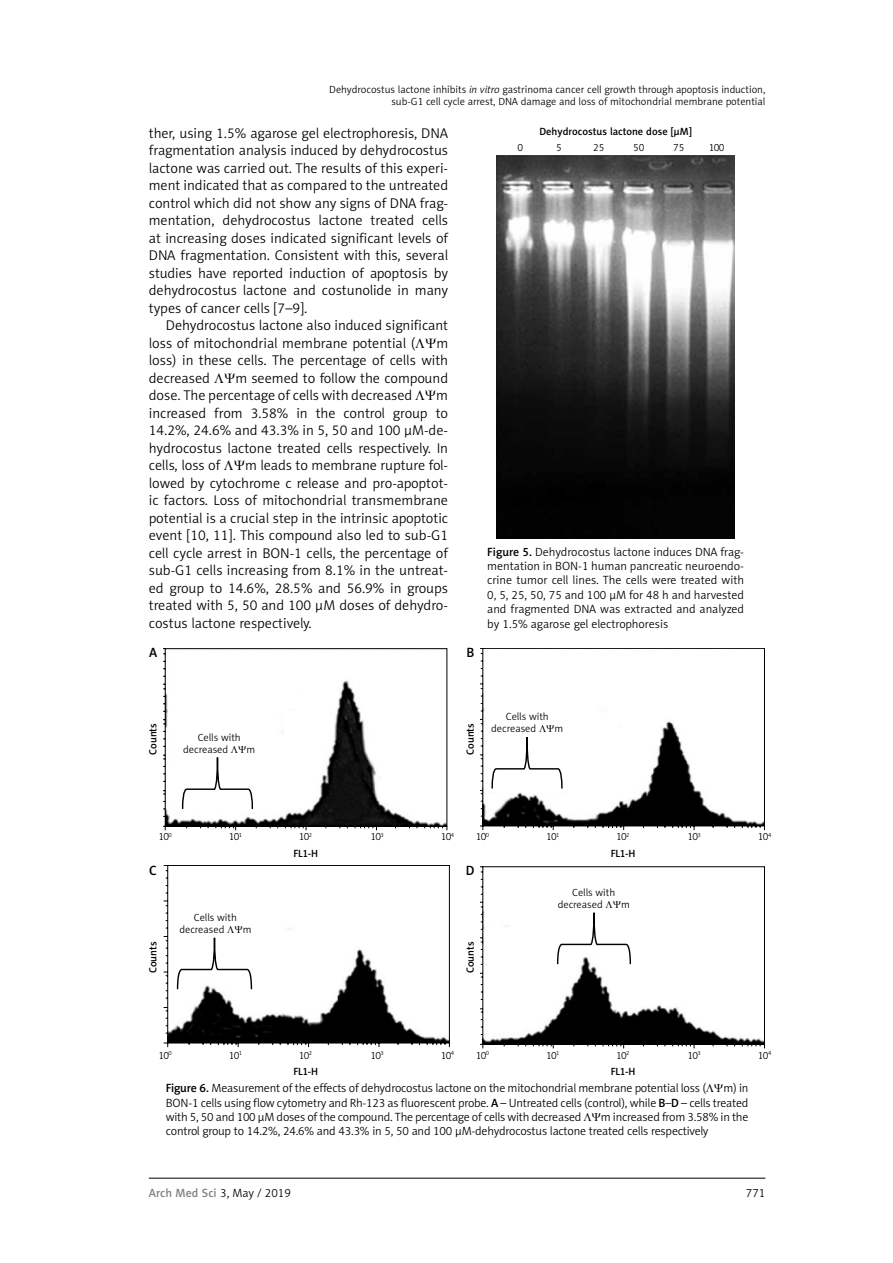
<style>
.page{position:relative;width:893px;height:1263px;background:#fff}
.page>*{position:absolute;margin:0;border:0;box-sizing:border-box;transform-origin:0 0}
.t1{font:14.25px/17.5px "Naomi Sans EFN Light";color:#000;text-align:justify}
.t2{font:13.5px "Naomi Sans EFN Medium";color:#000}
.t3{font:12px/14.4px "Naomi Sans EFN Light";letter-spacing:-.015em;color:#000;text-align:justify}
.t4{font:12px "Naomi Sans EFN Medium";color:#808285}
.t5{font:10.5px/12px "Naomi Sans EFN Light";color:#000}
.t6{font:10.5px "Naomi Sans EFN Medium";color:#000}
.s1{font-style:italic}
.s2{font-family:"Naomi Sans EFN Medium"}
.s3{font-family:"Naomi Sans EFN Light";color:#000}
</style>
<div class="page">
<hr style="left:149px;top:1178px;width:616px;height:1px;background:#000">
<img style="left:497px;top:156px;width:238px;height:382px">
<svg style="left:164px;top:648px;width:284px;height:183px"></svg>
<svg style="left:164px;top:865px;width:286px;height:182px"></svg>
<svg style="left:481px;top:648px;width:284px;height:182px"></svg>
<svg style="left:481px;top:866px;width:284px;height:182px"></svg>
<svg style="left:181px;top:746px;width:73px;height:64px"></svg>
<svg style="left:170px;top:926px;width:100px;height:76px"></svg>
<svg style="left:491px;top:724px;width:72px;height:66px"></svg>
<svg style="left:547px;top:894px;width:94px;height:79px"></svg>
<p class="t5" style="left:329px;top:83px;width:438px;line-height:12.6px;text-align:right">Dehydrocostus lactone inhibits <span class="s1">in vitro</span> gastrinoma cancer cell growth through apoptosis induction, sub-G1 cell cycle arrest, DNA damage and loss of mitochondrial membrane potential</p>
<p class="t1" style="left:149px;top:124px;width:301px">ther, using 1.5% agarose gel electrophoresis, DNA fragmentation analysis induced by dehydrocostus lactone was carried out. The results of this experi&shy;ment indicated that as compared to the untreated control which did not show any signs of DNA frag&shy;mentation, dehydrocostus lactone treated cells at increasing doses indicated significant levels of DNA fragmentation. Consistent with this, several studies have reported induction of apoptosis by dehydrocostus lactone and costunolide in many types of cancer cells [7–9].</p>
<p class="t1" style="left:149px;top:317px;width:301px;text-indent:17px">Dehydrocostus lactone also induced significant loss of mitochondrial membrane potential (</p>
<p class="t1" style="left:149px;top:334px;width:301px;text-indent:287px">m loss) in these cells. The percentage of cells with decreased</p>
<p class="t1" style="left:149px;top:369px;width:301px;text-indent:87px">m seemed to follow the compound dose. The percentage of cells with decreased</p>
<p class="t1" style="left:149px;top:387px;width:301px;text-indent:287px">m increased from 3.58% in the control group to 14.2%, 24.6% and 43.3% in 5, 50 and 100 µM-de&shy;hydrocostus lactone treated cells respectively. In cells, loss of</p>
<p class="t1" style="left:149px;top:457px;width:301px;text-indent:96px">m leads to membrane rupture fol&shy;lowed by cytochrome c release and pro-apoptot&shy;ic factors. Loss of mitochondrial transmembrane potential is a crucial step in the intrinsic apoptotic event [10, 11]. This compound also led to sub-G1 cell cycle arrest in BON-1 cells, the percentage of sub-G1 cells increasing from 8.1% in the untreat&shy;ed group to 14.6%, 28.5% and 56.9% in groups treated with 5, 50 and 100 µM doses of dehydro&shy;costus lactone respectively.</p>
<p class="t2" style="left:149px;top:644px;width:10px">A</p>
<p class="t6" style="left:540px;top:125px;width:154px">Dehydrocostus lactone dose [µM]</p>
<p class="t5" style="left:517px;top:142px;width:7px">0</p>
<p class="t5" style="left:556px;top:142px;width:7px">5</p>
<p class="t5" style="left:593px;top:142px;width:13px">25</p>
<p class="t5" style="left:633px;top:142px;width:13px">50</p>
<p class="t5" style="left:673px;top:142px;width:13px">75</p>
<p class="t5" style="left:709px;top:142px;width:17px">100</p>
<p class="t2" style="left:466px;top:644px;width:9px">B</p>
<p class="t3" style="left:487px;top:544px;width:258px"><span class="s2">Figure 5.</span> Dehydrocostus lactone induces DNA frag&shy;mentation in BON-1 human pancreatic neuroendo&shy;crine tumor cell lines. The cells were treated with 0, 5, 25, 50, 75 and 100 µM for 48 h and harvested and fragmented DNA was extracted and analyzed by 1.5% agarose gel electrophoresis</p>
<p class="t6" style="left:147px;top:755px;width:33px;rotate:-90deg">Counts</p>
<p class="t5" style="left:183px;top:731px;width:59px;text-indent:15px">Cells with decreased</p>
<p class="t5" style="left:246px;top:743px;width:10px">m</p>
<p class="t6" style="left:464px;top:755px;width:33px;rotate:-90deg">Counts</p>
<p class="t5" style="left:491px;top:710px;width:59px;text-indent:15px">Cells with decreased</p>
<p class="t5" style="left:555px;top:722px;width:10px">m</p>
<p class="t5" style="left:159px;top:831px;width:15px">10<sup>0</sup></p>
<p class="t5" style="left:229px;top:831px;width:15px">10<sup>1</sup></p>
<p class="t5" style="left:299px;top:831px;width:15px">10<sup>2</sup></p>
<p class="t5" style="left:370px;top:831px;width:15px">10<sup>3</sup></p>
<p class="t5" style="left:441px;top:831px;width:15px">10<sup>4</sup></p>
<p class="t5" style="left:476px;top:831px;width:15px">10<sup>0</sup></p>
<p class="t5" style="left:546px;top:831px;width:15px">10<sup>1</sup></p>
<p class="t5" style="left:616px;top:831px;width:15px">10<sup>2</sup></p>
<p class="t5" style="left:688px;top:831px;width:15px">10<sup>3</sup></p>
<p class="t5" style="left:758px;top:831px;width:15px">10<sup>4</sup></p>
<p class="t6" style="left:294px;top:847px;width:26px">FL1-H</p>
<p class="t6" style="left:611px;top:847px;width:26px">FL1-H</p>
<p class="t2" style="left:149px;top:862px;width:9px">C</p>
<p class="t2" style="left:466px;top:862px;width:10px">D</p>
<p class="t5" style="left:558px;top:887px;width:59px;text-indent:15px">Cells with decreased</p>
<p class="t5" style="left:621px;top:899px;width:10px">m</p>
<p class="t5" style="left:179px;top:912px;width:59px;text-indent:15px">Cells with decreased</p>
<p class="t5" style="left:243px;top:924px;width:10px">m</p>
<p class="t6" style="left:147px;top:973px;width:33px;rotate:-90deg">Counts</p>
<p class="t6" style="left:464px;top:973px;width:33px;rotate:-90deg">Counts</p>
<p class="t5" style="left:159px;top:1049px;width:15px">10<sup>0</sup></p>
<p class="t5" style="left:229px;top:1049px;width:15px">10<sup>1</sup></p>
<p class="t5" style="left:299px;top:1049px;width:15px">10<sup>2</sup></p>
<p class="t6" style="left:294px;top:1065px;width:26px">FL1-H</p>
<p class="t5" style="left:370px;top:1049px;width:15px">10<sup>3</sup></p>
<p class="t5" style="left:441px;top:1049px;width:15px">10<sup>4</sup></p>
<p class="t5" style="left:476px;top:1049px;width:15px">10<sup>0</sup></p>
<p class="t5" style="left:546px;top:1049px;width:15px">10<sup>1</sup></p>
<p class="t5" style="left:616px;top:1049px;width:15px">10<sup>2</sup></p>
<p class="t6" style="left:611px;top:1065px;width:26px">FL1-H</p>
<p class="t5" style="left:688px;top:1049px;width:15px">10<sup>3</sup></p>
<p class="t3" style="left:166px;top:1081px;width:584px;text-indent:557px">m) in BON-1 cells using flow cytometry and Rh-123 as fluorescent probe. <span class="s2">A</span> – Untreated cells (control), while <span class="s2">B</span>–<span class="s2">D</span> – cells treated with 5, 50 and 100 µM doses of the compound. The percentage of cells with decreased</p>
<p class="t3" style="left:166px;top:1081px;width:542px"><span class="s2">Figure 6.</span> Measurement of the effects of dehydrocostus lactone on the mitochondrial membrane potential loss (</p>
<p class="t3" style="left:166px;top:1110px;width:584px;text-indent:435px">m increased from 3.58% in the control group to 14.2%, 24.6% and 43.3% in 5, 50 and 100 µM-dehydrocostus lactone treated cells respectively</p>
<p class="t5" style="left:758px;top:1049px;width:15px">10<sup>4</sup></p>
<p class="t4" style="left:149px;top:1186px;width:144px">Arch Med Sci <span class="s3">3, May / 2019</span></p>
<p class="t3" style="left:746px;top:1186px;width:21px">771</p>
</div>
